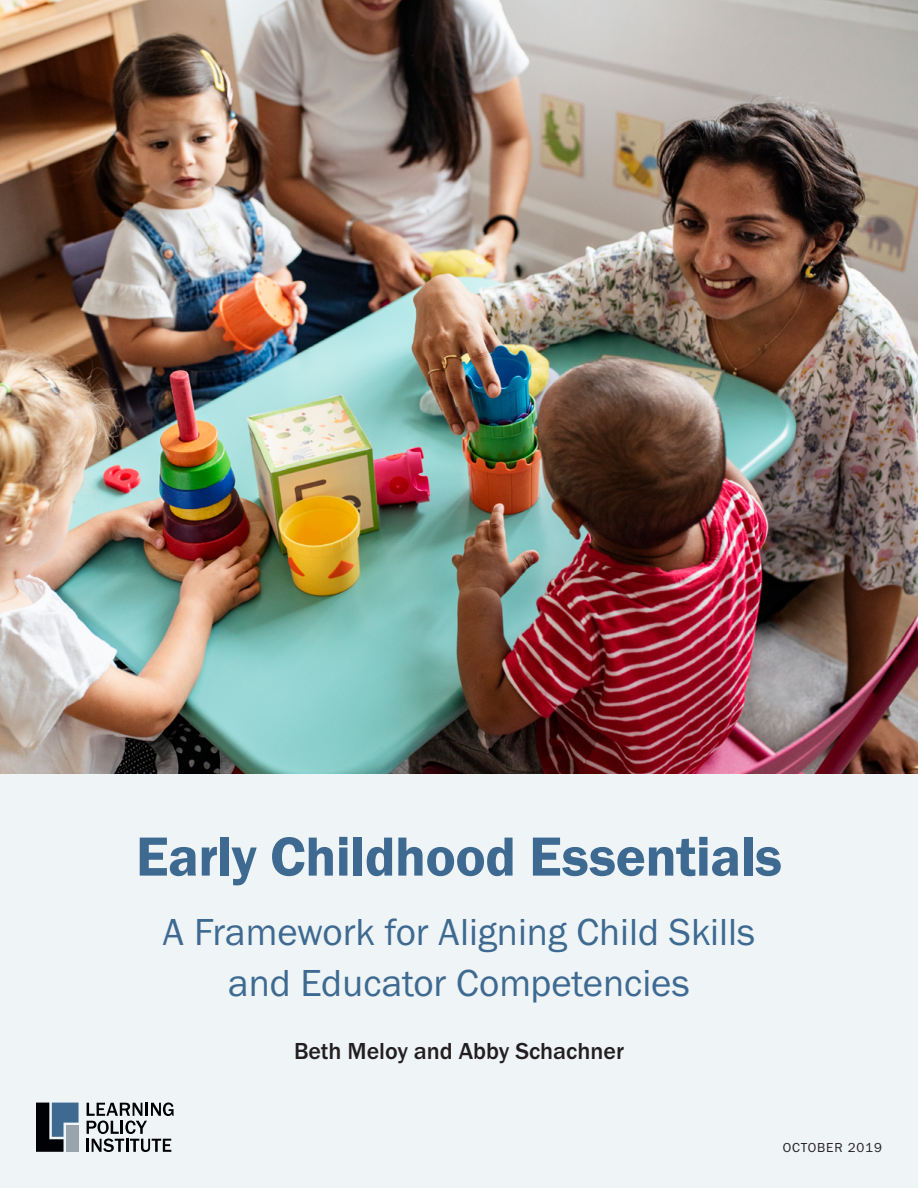
<style>
.page{position:relative;width:918px;height:1188px;background:#fff}
.page>*{position:absolute;margin:0;border:0;box-sizing:border-box;transform-origin:0 0}
.t1{font:57px "Franklin Gothic URW Dem";letter-spacing:-.01em;color:#3e6a91}
.t2{font:39px/51px "Franklin Gothic URW Boo";color:#3e6a91;text-align:center}
.t3{font:500 24px "Franklin Gothic URW";color:#231f20}
.t4{font:13.5px "Franklin Gothic URW Boo";letter-spacing:.06em;color:#231f20}
</style>
<div class="page">
<img style="left:0;top:0;width:918px;height:774px">
<div style="left:0;top:774px;width:918px;height:414px;background:#eff4f6"></div>
<svg style="left:87px;top:1103px;width:87px;height:49px"></svg>
<svg style="left:36px;top:1103px;width:43px;height:49px;background:#485969"></svg>
<h1 class="t1" style="left:136px;top:821px;width:648px">Early Childhood Essentials</h1>
<p class="t2" style="left:163px;top:905px;width:594px">A Framework for Aligning Child Skills and Educator Competencies</p>
<p class="t3" style="left:294px;top:1036px;width:331px">Beth Meloy and Abby Schachner</p>
<p class="t4" style="left:783px;top:1139px;width:101px">OCTOBER 2019</p>
</div>
